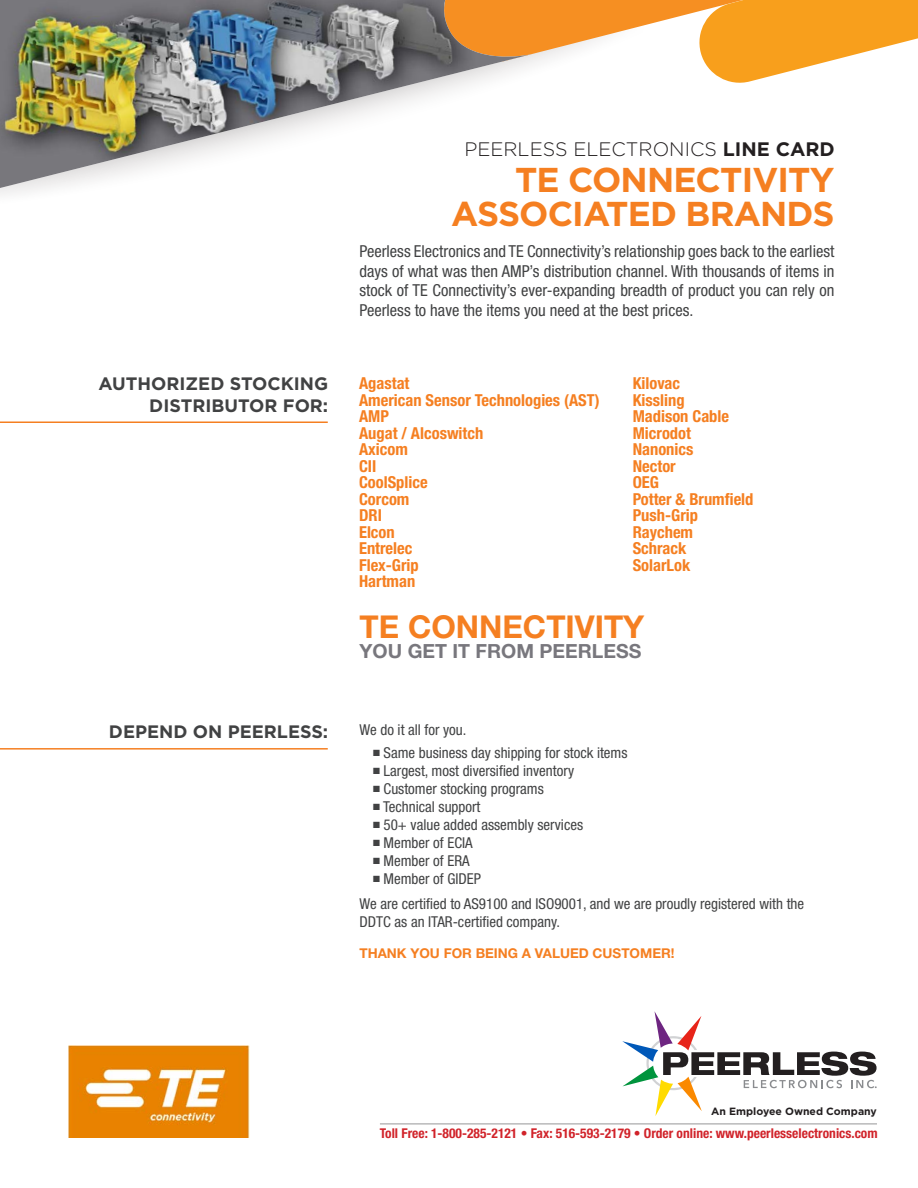
<style>
.page{position:relative;width:918px;height:1188px;background:#fff}
.page>*{position:absolute;margin:0;border:0;box-sizing:border-box;transform-origin:0 0}
.t1{font:700 34.5px/34.5px "Gotham";letter-spacing:-.025em;color:#f57f21;text-align:right}
.t2{font:700 31.5px "Helvetica Neue LT Std";color:#f57f21}
.t3{font:300 19.5px "Gotham";color:#231f20}
.t4{font:700 19.5px "Helvetica Neue LT Std";color:#78777d}
.t5{font:700 18px "Gotham";color:#414243}
.t6{font:condensed 16.5px/19.5px "Helvetica Neue LT Std";color:#414243;text-align:justify}
.t7{font:700 condensed 16.5px "Helvetica Neue LT Std";color:#f57f21}
.t8{font:condensed 15px "Helvetica Neue LT Std";color:#414243}
.t9{font:700 condensed 13.5px "Helvetica Neue LT Std";color:#d1232a}
.t10{font:700 13.5px "Helvetica Neue LT Std";color:#f57f21}
.t11{font:700 10.5px "Gotham";color:#231f20}
.s1{font-weight:700}
</style>
<div class="page">
<svg style="left:532px;top:0;width:386px;height:83px"></svg>
<img style="left:0;top:0;width:532px;height:188px">
<svg style="left:622px;top:1011px;width:255px;height:105px"></svg>
<hr style="left:380px;top:1123px;width:497px;height:2px;background:#414243">
<hr style="left:0;top:422px;width:328px;height:1px;background:#f57f21">
<hr style="left:0;top:748px;width:328px;height:2px;background:#f57f21">
<img style="left:68px;top:1045px;width:181px;height:93px">
<p class="t3" style="left:464px;top:137px;width:372px">PEERLESS ELECTRONICS <span class="s1">LINE CARD</span></p>
<p class="t1" style="left:451px;top:162px;width:385px">TE CONNECTIVITY<br>ASSOCIATED BRANDS</p>
<p class="t5" style="left:98px;top:372px;width:231px">AUTHORIZED STOCKING</p>
<p class="t5" style="left:149px;top:393px;width:180px">DISTRIBUTOR FOR:</p>
<p class="t6" style="left:359px;top:241px;width:477px">Peerless Electronics and TE Connectivity’s relationship goes back to the earliest days of what was then AMP’s distribution channel. With thousands of items in stock of TE Connectivity’s ever-expanding breadth of product you can rely on Peerless to have the items you need at the best prices.</p>
<p class="t7" style="left:359px;top:373px;width:52px">Agastat</p>
<p class="t7" style="left:359px;top:390px;width:242px">American Sensor Technologies (AST)</p>
<p class="t7" style="left:359px;top:406px;width:31px">AMP</p>
<p class="t7" style="left:359px;top:423px;width:126px">Augat / Alcoswitch</p>
<p class="t7" style="left:359px;top:439px;width:50px">Axicom</p>
<p class="t7" style="left:359px;top:456px;width:19px">CII</p>
<p class="t7" style="left:359px;top:472px;width:70px">CoolSplice</p>
<p class="t7" style="left:359px;top:489px;width:52px">Corcom</p>
<p class="t7" style="left:359px;top:505px;width:24px">DRI</p>
<p class="t7" style="left:359px;top:522px;width:37px">Elcon</p>
<p class="t7" style="left:359px;top:538px;width:55px">Entrelec</p>
<p class="t7" style="left:359px;top:555px;width:61px">Flex-Grip</p>
<p class="t7" style="left:359px;top:571px;width:58px">Hartman</p>
<p class="t7" style="left:633px;top:373px;width:49px">Kilovac</p>
<p class="t7" style="left:633px;top:390px;width:53px">Kissling</p>
<p class="t7" style="left:633px;top:406px;width:98px">Madison Cable</p>
<p class="t7" style="left:633px;top:423px;width:60px">Microdot</p>
<p class="t7" style="left:633px;top:439px;width:62px">Nanonics</p>
<p class="t7" style="left:633px;top:456px;width:45px">Nector</p>
<p class="t7" style="left:633px;top:472px;width:28px">OEG</p>
<p class="t7" style="left:633px;top:489px;width:122px">Potter &amp; Brumfield</p>
<p class="t7" style="left:633px;top:505px;width:67px">Push-Grip</p>
<p class="t7" style="left:633px;top:522px;width:62px">Raychem</p>
<p class="t7" style="left:633px;top:538px;width:55px">Schrack</p>
<p class="t7" style="left:633px;top:555px;width:59px">SolarLok</p>
<p class="t2" style="left:360px;top:607px;width:286px">TE CONNECTIVITY</p>
<p class="t4" style="left:360px;top:639px;width:283px">YOU GET IT FROM PEERLESS</p>
<p class="t5" style="left:109px;top:719px;width:221px">DEPEND ON PEERLESS:</p>
<p class="t8" style="left:360px;top:721px;width:108px">We do it all for you.</p>
<p class="t8" style="left:373px;top:744px;width:256px">■ Same business day shipping for stock items</p>
<p class="t8" style="left:373px;top:762px;width:203px">■ Largest, most diversified inventory</p>
<p class="t8" style="left:373px;top:780px;width:172px">■ Customer stocking programs</p>
<p class="t8" style="left:373px;top:798px;width:109px">■ Technical support</p>
<p class="t8" style="left:373px;top:816px;width:212px">■ 50+ value added assembly services</p>
<p class="t8" style="left:373px;top:834px;width:101px">■ Member of ECIA</p>
<p class="t8" style="left:373px;top:852px;width:98px">■ Member of ERA</p>
<p class="t8" style="left:373px;top:870px;width:109px">■ Member of GIDEP</p>
<p class="t8" style="left:360px;top:895px;width:446px">We are certified to AS9100 and ISO9001, and we are proudly registered with the</p>
<p class="t8" style="left:360px;top:913px;width:202px">DDTC as an ITAR-certified company.</p>
<p class="t10" style="left:359px;top:945px;width:317px">THANK YOU FOR BEING A VALUED CUSTOMER!</p>
<p class="t11" style="left:711px;top:1105px;width:167px">An Employee Owned Company</p>
<p class="t9" style="left:380px;top:1125px;width:499px">Toll Free: 1-800-285-2121 • Fax: 516-593-2179 • Order online: www.peerlesselectronics.com</p>
</div>
